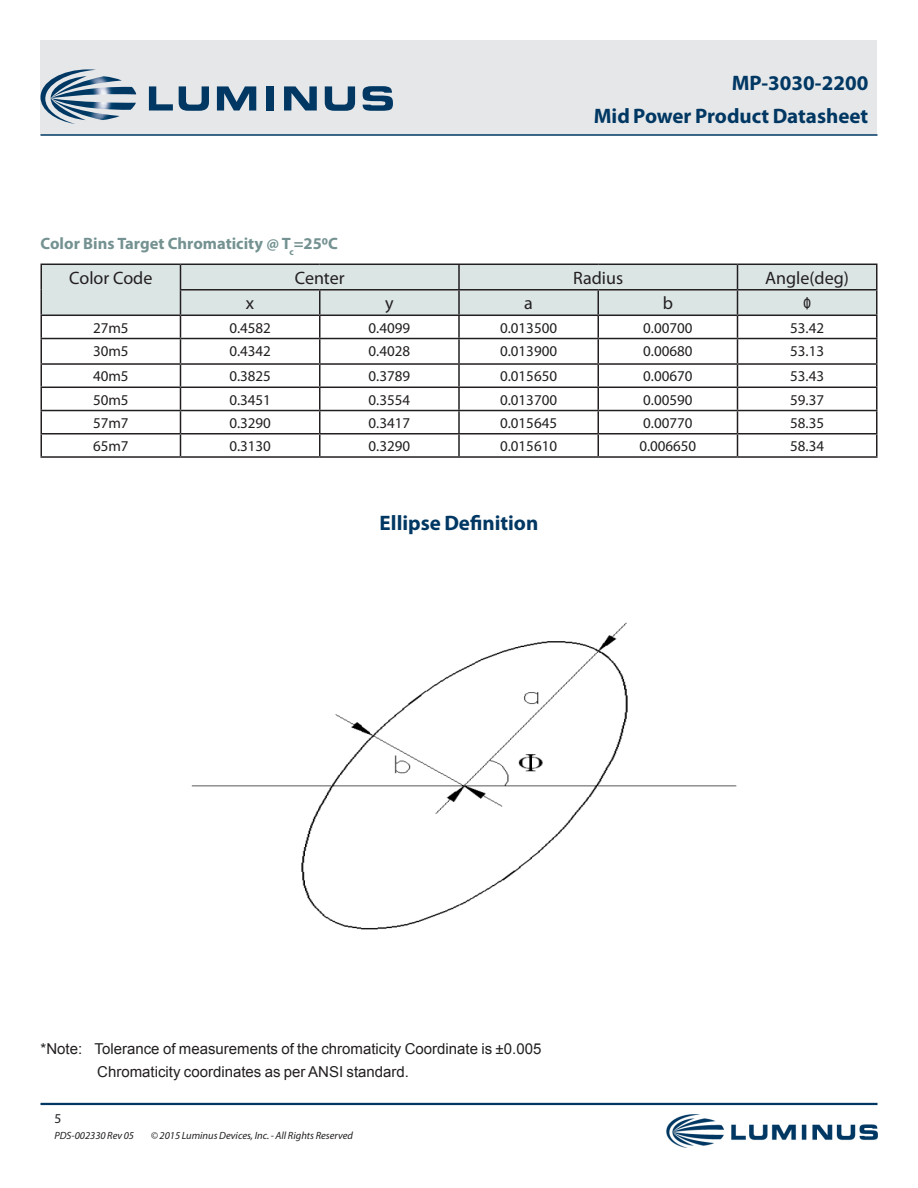
<style>
.page{position:relative;width:918px;height:1188px;background:#fff}
.page>*{position:absolute;margin:0;border:0;box-sizing:border-box;transform-origin:0 0}
.t1{font:700 21px/33px "Myriad Pro";color:#003863;text-align:right}
.t2{font:18px "Myriad Pro";color:#231f20}
.t3{font:18px "Orator Std";color:#231f20}
.t4{font:700 16.5px "Myriad Pro";color:#749291}
.t5{font:15px "Myriad Pro";color:#231f20}
.t6{font:15px/22.5px "Arial";color:#231f20}
.t7{font:15px "Myriad Pro";color:#231f20}
.t8{font:13.5px "Myriad Pro";color:#231f20}
.t9{font:italic 10.5px "Myriad Pro";color:#231f20}
</style>
<div class="page">
<div style="left:40px;top:40px;width:838px;height:95px;background:#e6e7e9"></div>
<hr style="left:40px;top:1103px;width:838px;height:2px;background:#003863">
<hr style="left:40px;top:134px;width:838px;height:2px;background:#003863">
<svg style="left:40px;top:69px;width:96px;height:55px"></svg>
<svg style="left:149px;top:86px;width:24px;height:25px"></svg>
<svg style="left:179px;top:86px;width:30px;height:25px"></svg>
<svg style="left:217px;top:86px;width:39px;height:25px"></svg>
<div style="left:266px;top:86px;width:8px;height:25px;background:#003863"></div>
<svg style="left:284px;top:86px;width:33px;height:25px"></svg>
<svg style="left:325px;top:86px;width:30px;height:25px"></svg>
<svg style="left:363px;top:86px;width:30px;height:25px"></svg>
<img style="left:667px;top:1115px;width:211px;height:33px">
<img style="left:191px;top:622px;width:546px;height:308px">
<hr style="left:40px;top:315px;width:140px;height:1px;background:#231f20">
<hr style="left:40px;top:316px;width:2px;height:22px;background:#231f20">
<hr style="left:876px;top:316px;width:2px;height:22px;background:#231f20">
<hr style="left:40px;top:338px;width:140px;height:1px;background:#231f20">
<hr style="left:40px;top:339px;width:2px;height:24px;background:#231f20">
<hr style="left:876px;top:339px;width:2px;height:24px;background:#231f20">
<hr style="left:40px;top:363px;width:140px;height:2px;background:#231f20">
<hr style="left:40px;top:365px;width:2px;height:22px;background:#231f20">
<hr style="left:876px;top:365px;width:2px;height:22px;background:#231f20">
<hr style="left:40px;top:387px;width:140px;height:1px;background:#231f20">
<hr style="left:40px;top:388px;width:2px;height:22px;background:#231f20">
<hr style="left:876px;top:388px;width:2px;height:22px;background:#231f20">
<hr style="left:40px;top:410px;width:140px;height:1px;background:#231f20">
<hr style="left:40px;top:411px;width:2px;height:22px;background:#231f20">
<hr style="left:876px;top:411px;width:2px;height:22px;background:#231f20">
<hr style="left:40px;top:433px;width:140px;height:2px;background:#231f20">
<hr style="left:40px;top:435px;width:2px;height:21px;background:#231f20">
<hr style="left:876px;top:435px;width:2px;height:21px;background:#231f20">
<hr style="left:40px;top:456px;width:140px;height:2px;background:#231f20">
<hr style="left:180px;top:456px;width:140px;height:2px;background:#231f20">
<hr style="left:320px;top:456px;width:139px;height:2px;background:#231f20">
<hr style="left:459px;top:456px;width:139px;height:2px;background:#231f20">
<hr style="left:598px;top:456px;width:139px;height:2px;background:#231f20">
<hr style="left:738px;top:456px;width:139px;height:2px;background:#231f20">
<hr style="left:876px;top:291px;width:2px;height:24px;background:#231f20">
<hr style="left:40px;top:264px;width:140px;height:1px;background:#231f20">
<hr style="left:40px;top:265px;width:2px;height:25px;background:#231f20">
<hr style="left:40px;top:290px;width:2px;height:25px;background:#231f20">
<svg style="left:41px;top:264px;width:836px;height:192px"></svg>
<hr style="left:876px;top:265px;width:2px;height:24px;background:#231f20">
<h1 class="t1" style="left:594px;top:65px;width:276px">MP-3030-2200<br>Mid Power Product Datasheet</h1>
<p class="t4" style="left:41px;top:233px;width:299px">Color Bins Target Chromaticity @ T<sub>c</sub>=250C</p>
<p class="t2" style="left:69px;top:267px;width:85px">Color Code</p>
<p class="t2" style="left:295px;top:267px;width:51px">Center</p>
<p class="t2" style="left:573px;top:267px;width:51px">Radius</p>
<p class="t2" style="left:765px;top:267px;width:85px">Angle(deg)</p>
<p class="t2" style="left:246px;top:292px;width:10px">x</p>
<p class="t2" style="left:385px;top:292px;width:10px">y</p>
<p class="t2" style="left:524px;top:292px;width:10px">a</p>
<p class="t2" style="left:663px;top:292px;width:12px">b</p>
<p class="t3" style="left:802px;top:289px;width:12px">ϕ</p>
<p class="t7" style="left:93px;top:318px;width:37px">27m5</p>
<p class="t5" style="left:229px;top:318px;width:43px">0.4582</p>
<p class="t5" style="left:369px;top:318px;width:43px">0.4099</p>
<p class="t5" style="left:500px;top:318px;width:58px">0.013500</p>
<p class="t5" style="left:643px;top:318px;width:51px">0.00700</p>
<p class="t5" style="left:790px;top:318px;width:35px">53.42</p>
<p class="t7" style="left:93px;top:341px;width:37px">30m5</p>
<p class="t5" style="left:229px;top:341px;width:43px">0.4342</p>
<p class="t5" style="left:369px;top:341px;width:43px">0.4028</p>
<p class="t5" style="left:500px;top:341px;width:58px">0.013900</p>
<p class="t5" style="left:643px;top:341px;width:51px">0.00680</p>
<p class="t5" style="left:790px;top:341px;width:35px">53.13</p>
<p class="t7" style="left:93px;top:367px;width:37px">40m5</p>
<p class="t5" style="left:229px;top:367px;width:43px">0.3825</p>
<p class="t5" style="left:369px;top:367px;width:43px">0.3789</p>
<p class="t5" style="left:500px;top:367px;width:58px">0.015650</p>
<p class="t5" style="left:643px;top:367px;width:51px">0.00670</p>
<p class="t5" style="left:790px;top:367px;width:35px">53.43</p>
<p class="t7" style="left:93px;top:390px;width:37px">50m5</p>
<p class="t5" style="left:229px;top:390px;width:43px">0.3451</p>
<p class="t5" style="left:369px;top:390px;width:43px">0.3554</p>
<p class="t5" style="left:500px;top:390px;width:58px">0.013700</p>
<p class="t5" style="left:643px;top:390px;width:51px">0.00590</p>
<p class="t5" style="left:790px;top:390px;width:35px">59.37</p>
<p class="t7" style="left:93px;top:413px;width:37px">57m7</p>
<p class="t5" style="left:229px;top:413px;width:43px">0.3290</p>
<p class="t5" style="left:369px;top:413px;width:43px">0.3417</p>
<p class="t5" style="left:500px;top:413px;width:58px">0.015645</p>
<p class="t5" style="left:643px;top:413px;width:51px">0.00770</p>
<p class="t5" style="left:790px;top:413px;width:35px">58.35</p>
<p class="t7" style="left:93px;top:437px;width:37px">65m7</p>
<p class="t5" style="left:229px;top:437px;width:43px">0.3130</p>
<p class="t5" style="left:369px;top:437px;width:43px">0.3290</p>
<p class="t5" style="left:500px;top:437px;width:58px">0.015610</p>
<p class="t5" style="left:639px;top:437px;width:58px">0.006650</p>
<p class="t5" style="left:790px;top:437px;width:35px">58.34</p>
<h1 class="t1" style="left:380px;top:506px;width:160px">Ellipse Definition</h1>
<p class="t6" style="left:97px;top:1038px;width:446px;text-indent:-57px">*Note: Tolerance of measurements of the chromaticity Coordinate is ±0.005<br>Chromaticity coordinates as per ANSI standard.</p>
<p class="t8" style="left:54px;top:1110px;width:8px">5</p>
<p class="t9" style="left:54px;top:1129px;width:81px">PDS-002330 Rev 05</p>
<p class="t9" style="left:151px;top:1129px;width:204px">© 2015 Luminus Devices, Inc. - All Rights Reserved</p>
</div>
